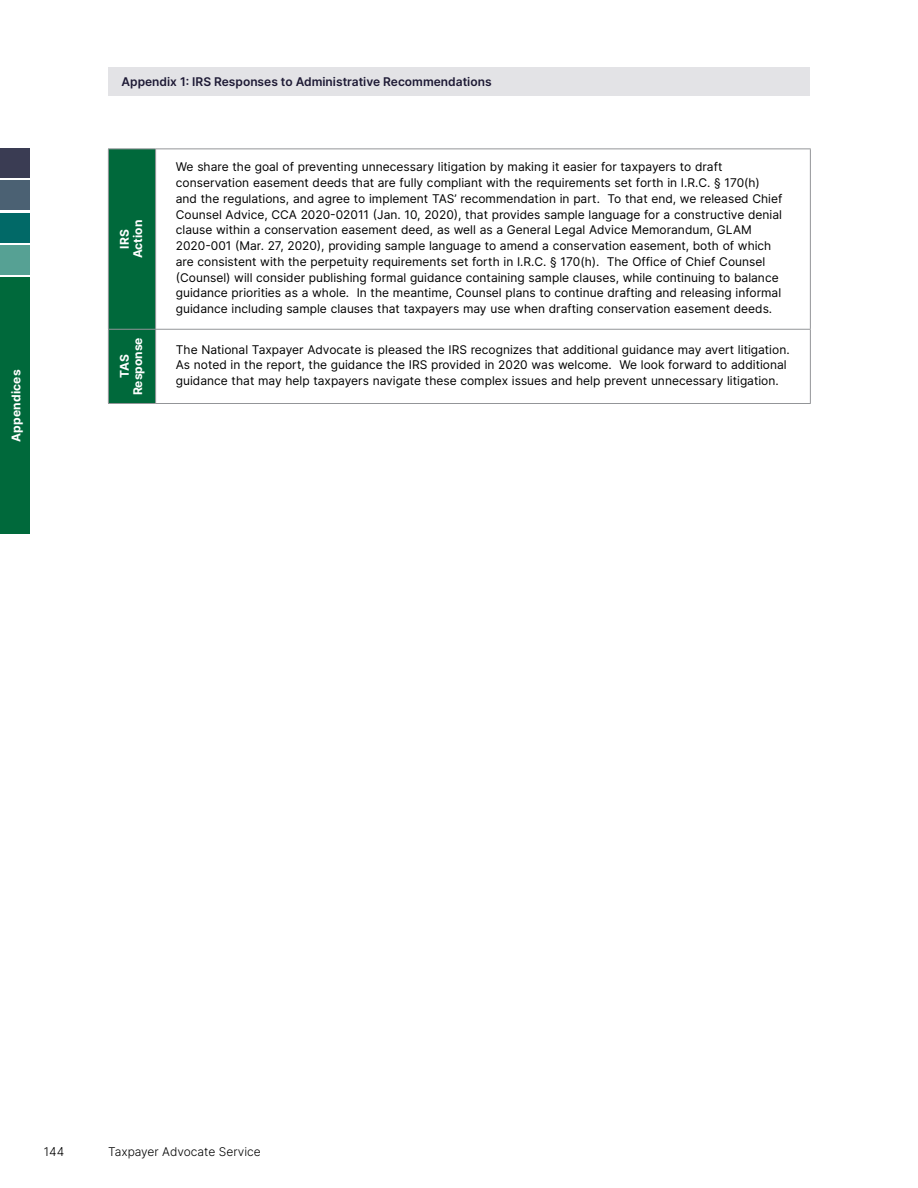
<style>
.page{position:relative;width:918px;height:1188px;background:#fff}
.page>*{position:absolute;margin:0;border:0;box-sizing:border-box;transform-origin:0 0}
.TBody-left{font:12px/15.8px "Inter";color:#000}
.t1{font:600 12px "Inter";color:#1d1934}
.t2{font:300 12px "Inter";color:#000}
.TH1__8pt_center_alig{font:700 12px/13.5px "Inter";color:#fff;text-align:center}
.TH1__8pt_center_alig-2{font:700 12px "Inter";letter-spacing:.02em;color:#fff}
</style>
<div class="page">
<div style="left:0;top:278px;width:29px;height:256px;background:#00693b"></div>
<div style="left:0;top:148px;width:29px;height:30px;background:#3a3c53"></div>
<div style="left:0;top:181px;width:29px;height:29px;background:#4b6173"></div>
<div style="left:0;top:245px;width:29px;height:30px;background:#56a194"></div>
<div style="left:0;top:213px;width:29px;height:29px;background:#016967"></div>
<div style="left:108px;top:68px;width:702px;height:28px;background:#e3e3e6"></div>
<div style="left:109px;top:149px;width:46px;height:254px;background:#00693b"></div>
<hr style="left:108px;top:148px;width:48px;height:1px;background:#939598">
<hr style="left:108px;top:329px;width:48px;height:1px;background:#939598">
<hr style="left:156px;top:148px;width:655px;height:1px;background:#939598">
<hr style="left:156px;top:329px;width:655px;height:1px;background:#939598">
<hr style="left:108px;top:149px;width:1px;height:180px;background:#939598">
<hr style="left:108px;top:330px;width:1px;height:73px;background:#939598">
<hr style="left:108px;top:403px;width:48px;height:1px;background:#939598">
<hr style="left:155px;top:149px;width:1px;height:180px;background:#939598">
<hr style="left:810px;top:149px;width:1px;height:180px;background:#939598">
<hr style="left:155px;top:330px;width:1px;height:73px;background:#939598">
<hr style="left:810px;top:330px;width:1px;height:73px;background:#939598">
<hr style="left:156px;top:403px;width:655px;height:1px;background:#939598">
<p class="TH1__8pt_center_alig-2" style="left:7px;top:442px;width:74px;rotate:-90deg">Appendices</p>
<p class="t1" style="left:122px;top:73px;width:372px">Appendix 1: IRS Responses to Administrative Recommendations</p>
<p class="TH1__8pt_center_alig" style="left:117px;top:258px;width:40px;rotate:-90deg">IRS<br>Action</p>
<p class="TBody-left" style="left:176px;top:159px;width:608px">We share the goal of preventing unnecessary litigation by making it easier for taxpayers to draft conservation easement deeds that are fully compliant with the requirements set forth in I.R.C. § 170(h) and the regulations, and agree to implement TAS’ recommendation in part. To that end, we released Chief Counsel Advice, CCA 2020-02011 (Jan. 10, 2020), that provides sample language for a constructive denial clause within a conservation easement deed, as well as a General Legal Advice Memorandum, GLAM 2020-001 (Mar. 27, 2020), providing sample language to amend a conservation easement, both of which are consistent with the perpetuity requirements set forth in I.R.C. § 170(h). The Office of Chief Counsel (Counsel) will consider publishing formal guidance containing sample clauses, while continuing to balance guidance priorities as a whole. In the meantime, Counsel plans to continue drafting and releasing informal guidance including sample clauses that taxpayers may use when drafting conservation easement deeds.</p>
<p class="TH1__8pt_center_alig" style="left:117px;top:395px;width:60px;rotate:-90deg">TAS<br>Response</p>
<p class="TBody-left" style="left:176px;top:341px;width:615px">The National Taxpayer Advocate is pleased the IRS recognizes that additional guidance may avert litigation.<br>As noted in the report, the guidance the IRS provided in 2020 was welcome. We look forward to additional guidance that may help taxpayers navigate these complex issues and help prevent unnecessary litigation.</p>
<p class="t2" style="left:44px;top:1143px;width:22px">144</p>
<p class="t2" style="left:108px;top:1143px;width:154px">Taxpayer Advocate Service</p>
</div>
